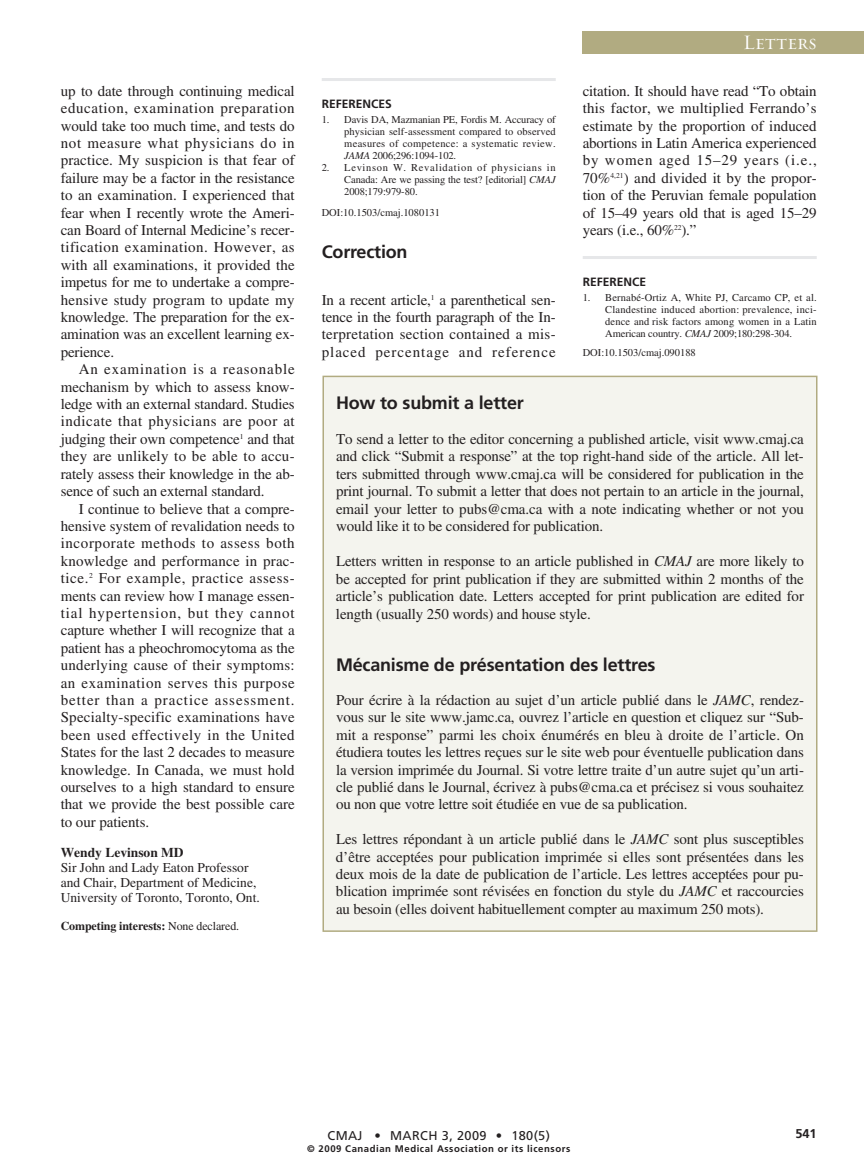
<style>
.page{position:relative;width:864px;height:1175px;background:#fff}
.page>*{position:absolute;margin:0;border:0;box-sizing:border-box;transform-origin:0 0}
.t1{font:21px "Requiem Display HTF Small Caps";letter-spacing:.005em;color:#fff}
.t2{font:700 18px "Frutiger";letter-spacing:-.01em;color:#231f20}
.t3{font:15px/17.4px "Times";letter-spacing:-.01em;color:#231f20;text-align:justify}
.t4{font:13.5px/15px "Times";color:#231f20}
.t5{font:700 13.5px "Times";color:#231f20}
.t6{font:12.75px "Frutiger";letter-spacing:.03em;color:#231f20}
.t7{font:700 12.75px "Frutiger";color:#231f20}
.t8{font:700 12px "Times";letter-spacing:-.01em;color:#231f20}
.t9{font:700 12px "Frutiger";color:#231f20}
.t10{font:10.5px/12px "Times";color:#231f20;text-align:justify}
.t11{font:700 9.6px "Frutiger";letter-spacing:.055em;color:#231f20}
.s1{font-weight:400}
.s2{font-style:italic}
</style>
<div class="page">
<hr style="left:322px;top:78px;width:234px;height:3px;background:#e6e7e9">
<hr style="left:583px;top:256px;width:234px;height:3px;background:#e6e7e9">
<div style="left:583px;top:32px;width:281px;height:22px;background:#b1ab81"></div>
<div style="left:323px;top:376px;width:494px;height:555px;background:#f4f4ee"></div>
<div style="left:322px;top:375px;width:496px;height:557px;border:2px solid #b1ab81"></div>
<p class="t3" style="left:61px;top:83px;width:236px">up to date through continuing medical education, examination preparation would take too much time, and tests do not measure what physicians do in practice. My suspicion is that fear of failure may be a factor in the resistance to an examination. I experienced that fear when I recently wrote the Ameri&shy;can Board of Internal Medicine’s recer&shy;tification examination. However, as with all examinations, it provided the impetus for me to undertake a compre&shy;hensive study program to update my knowledge. The preparation for the ex&shy;amination was an excellent learning ex&shy;perience.</p>
<p class="t3" style="left:61px;top:362px;width:236px;text-indent:18px">An examination is a reasonable mechanism by which to assess know&shy;ledge with an external standard. Studies indicate that physicians are poor at judging their own competence<sup>1</sup> and that they are unlikely to be able to accu&shy;rately assess their knowledge in the ab&shy;sence of such an external standard.</p>
<p class="t3" style="left:61px;top:501px;width:236px;text-indent:18px">I continue to believe that a compre&shy;hensive system of revalidation needs to incorporate methods to assess both knowledge and performance in prac&shy;tice.<sup>2</sup> For example, practice assess&shy;ments can review how I manage essen&shy;tial hypertension, but they cannot capture whether I will recognize that a patient has a pheochromocytoma as the underlying cause of their symptoms: an examination serves this purpose better than a practice assessment.<br>Specialty-specific examinations have been used effectively in the United States for the last 2 decades to measure knowledge. In Canada, we must hold ourselves to a high standard to ensure that we provide the best possible care to our patients.</p>
<p class="t5" style="left:61px;top:847px;width:124px">Wendy Levinson MD</p>
<p class="t4" style="left:61px;top:861px;width:201px">Sir John and Lady Eaton Professor and Chair, Department of Medicine,<br>University of Toronto, Toronto, Ont.</p>
<p class="t8" style="left:61px;top:922px;width:180px">Competing interests: <span class="s1">None declared.</span></p>
<p class="t9" style="left:322px;top:99px;width:72px">REFERENCES</p>
<p class="t10" style="left:344px;top:114px;width:213px;text-indent:-23px">1. Davis DA, Mazmanian PE, Fordis M. Accuracy of physician self-assessment compared to observed measures of competence: a systematic review.<br><span class="s2">JAMA</span> 2006;296:1094-102.</p>
<p class="t10" style="left:344px;top:162px;width:213px;text-indent:-23px">2. Levinson W. Revalidation of physicians in Canada: Are we passing the test? [editorial] <span class="s2">CMAJ </span>2008;179:979-80.</p>
<p class="t10" style="left:322px;top:207px;width:120px">DOI:10.1503/cmaj.1080131</p>
<p class="t2" style="left:322px;top:244px;width:87px">Correction</p>
<p class="t3" style="left:322px;top:292px;width:236px">In a recent article,<sup>1</sup> a parenthetical sen&shy;tence in the fourth paragraph of the In&shy;terpretation section contained a mis&shy;placed percentage and reference</p>
<h1 class="t1" style="left:743px;top:30px;width:75px">Letters</h1>
<p class="t3" style="left:583px;top:83px;width:236px">citation. It should have read “To obtain this factor, we multiplied Ferrando’s estimate by the proportion of induced abortions in Latin America experienced by women aged 15–29 years (i.e., 70%<sup>4,21</sup>) and divided it by the propor&shy;tion of the Peruvian female population of 15–49 years old that is aged 15–29 years (i.e., 60%<sup>22</sup>).”</p>
<p class="t9" style="left:583px;top:277px;width:65px">REFERENCE</p>
<p class="t10" style="left:605px;top:292px;width:213px;text-indent:-23px">1. Bernabé-Ortiz A, White PJ, Carcamo CP, et al.<br>Clandestine induced abortion: prevalence, inci&shy;dence and risk factors among women in a Latin American country. <span class="s2">CMAJ</span> 2009;180:298-304.</p>
<p class="t10" style="left:583px;top:348px;width:115px">DOI:10.1503/cmaj.090188</p>
<p class="t2" style="left:336px;top:395px;width:189px">How to submit a letter</p>
<p class="t3" style="left:336px;top:431px;width:469px">To send a letter to the editor concerning a published article, visit www.cmaj.ca and click “Submit a response” at the top right-hand side of the article. All let&shy;ters submitted through www.cmaj.ca will be considered for publication in the print journal. To submit a letter that does not pertain to an article in the journal, email your letter to pubs@cma.ca with a note indicating whether or not you would like it to be considered for publication.</p>
<p class="t3" style="left:336px;top:554px;width:470px">Letters written in response to an article published in <span class="s2">CMAJ</span> are more likely to be accepted for print publication if they are submitted within 2 months of the article’s publication date. Letters accepted for print publication are edited for length (usually 250 words) and house style.</p>
<p class="t2" style="left:336px;top:657px;width:321px">Mécanisme de présentation des lettres</p>
<p class="t3" style="left:336px;top:692px;width:470px">Pour écrire à la rédaction au sujet d’un article publié dans le <span class="s2">JAMC</span>, rendez&shy;vous sur le site www.jamc.ca, ouvrez l’article en question et cliquez sur “Sub&shy;mit a response” parmi les choix énumérés en bleu à droite de l’article. On étudiera toutes les lettres reçues sur le site web pour éventuelle publication dans la version imprimée du Journal. Si votre lettre traite d’un autre sujet qu’un arti&shy;cle publié dans le Journal, écrivez à pubs@cma.ca et précisez si vous souhaitez ou non que votre lettre soit étudiée en vue de sa publication.</p>
<p class="t3" style="left:336px;top:832px;width:470px">Les lettres répondant à un article publié dans le <span class="s2">JAMC</span> sont plus susceptibles d’être acceptées pour publication imprimée si elles sont présentées dans les deux mois de la date de publication de l’article. Les lettres acceptées pour pu&shy;blication imprimée sont révisées en fonction du style du <span class="s2">JAMC</span> et raccourcies au besoin (elles doivent habituellement compter au maximum 250 mots).</p>
<p class="t6" style="left:328px;top:1130px;width:224px">CMAJ • MARCH 3, 2009 • 180(5)</p>
<p class="t11" style="left:307px;top:1145px;width:265px">© 2009 Canadian Medical Association or its licensors</p>
<p class="t7" style="left:795px;top:1128px;width:23px">541</p>
</div>
